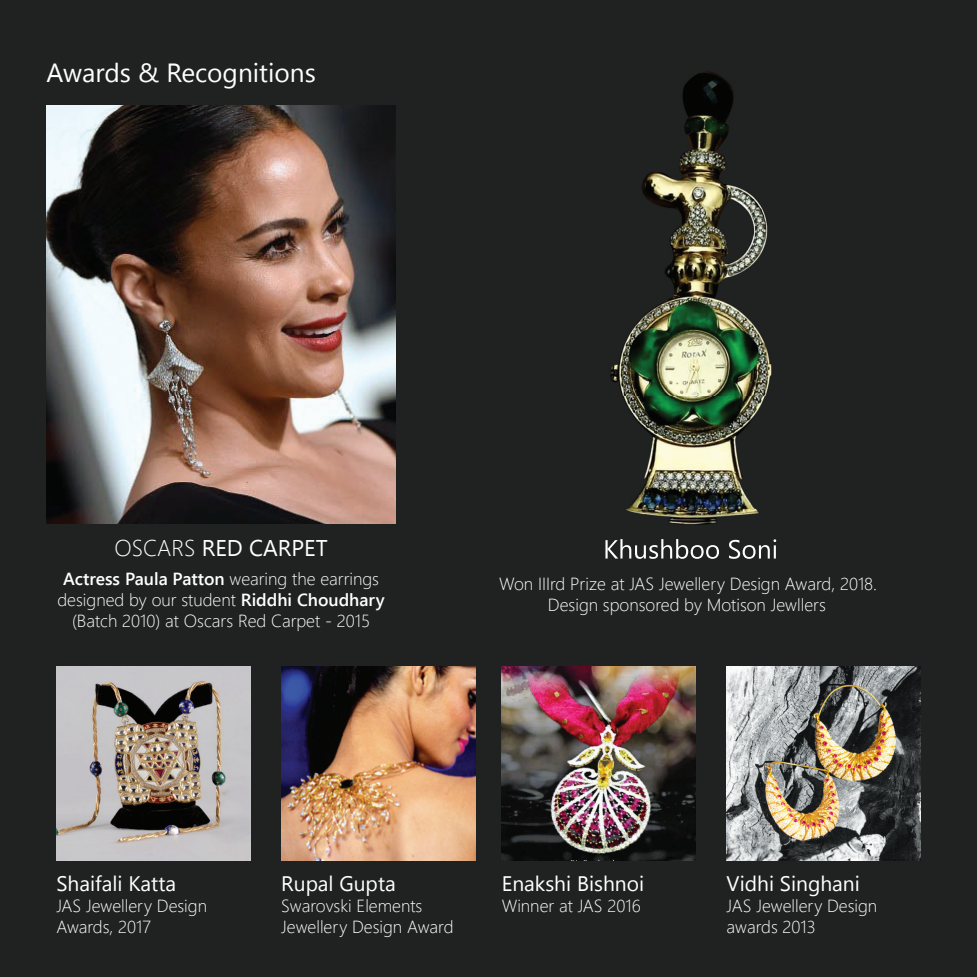
<style>
.page{position:relative;width:977px;height:977px;background:#fff}
.page>*{position:absolute;margin:0;border:0;box-sizing:border-box;transform-origin:0 0}
.t1{font:26.25px "Segoe UI";color:#fff}
.t2{font:22.75px "Segoe UI";color:#fff}
.t3{font:21px "Segoe UI";color:#fff}
.t4{font:300 17.5px/21px "Segoe UI";color:#fff}
.s1{font-weight:300}
.s2{font-weight:600}
</style>
<div class="page">
<div style="left:0;top:0;width:976px;height:976px;background:#202221"></div>
<img style="left:47px;top:105px;width:348px;height:418px">
<img style="left:281px;top:667px;width:194px;height:194px">
<img style="left:501px;top:667px;width:194px;height:194px">
<img style="left:726px;top:667px;width:194px;height:194px">
<img style="left:610px;top:72px;width:167px;height:470px">
<img style="left:605px;top:539px;width:171px;height:20px">
<img style="left:56px;top:667px;width:194px;height:194px">
<h1 class="t1" style="left:47px;top:51px;width:271px">Awards &amp; Recognitions</h1>
<h2 class="t2" style="left:114px;top:529px;width:215px"><span class="s1">OSCARS</span> RED CARPET</h2>
<p class="t4" style="left:57px;top:567px;width:329px;text-align:center"><span class="s2">Actress Paula Patton</span> wearing the earrings designed by our student <span class="s2">Riddhi Choudhary </span>(Batch 2010) at Oscars Red Carpet - 2015</p>
<p class="t4" style="left:499px;top:572px;width:379px;text-align:center">Won IIIrd Prize at JAS Jewellery Design Award, 2018.<br>Design sponsored by Motison Jewllers</p>
<p class="t3" style="left:56px;top:866px;width:121px">Shaifali Katta</p>
<p class="t4" style="left:56px;top:894px;width:152px">JAS Jewellery Design<br>Awards, 2017</p>
<p class="t3" style="left:281px;top:866px;width:116px">Rupal Gupta</p>
<p class="t4" style="left:281px;top:894px;width:174px">Swarovski Elements<br>Jewellery Design Award</p>
<p class="t3" style="left:501px;top:866px;width:144px">Enakshi Bishnoi</p>
<p class="t4" style="left:501px;top:894px;width:140px">Winner at JAS 2016</p>
<p class="t3" style="left:726px;top:866px;width:135px">Vidhi Singhani</p>
<p class="t4" style="left:726px;top:894px;width:152px">JAS Jewellery Design awards 2013</p>
</div>
